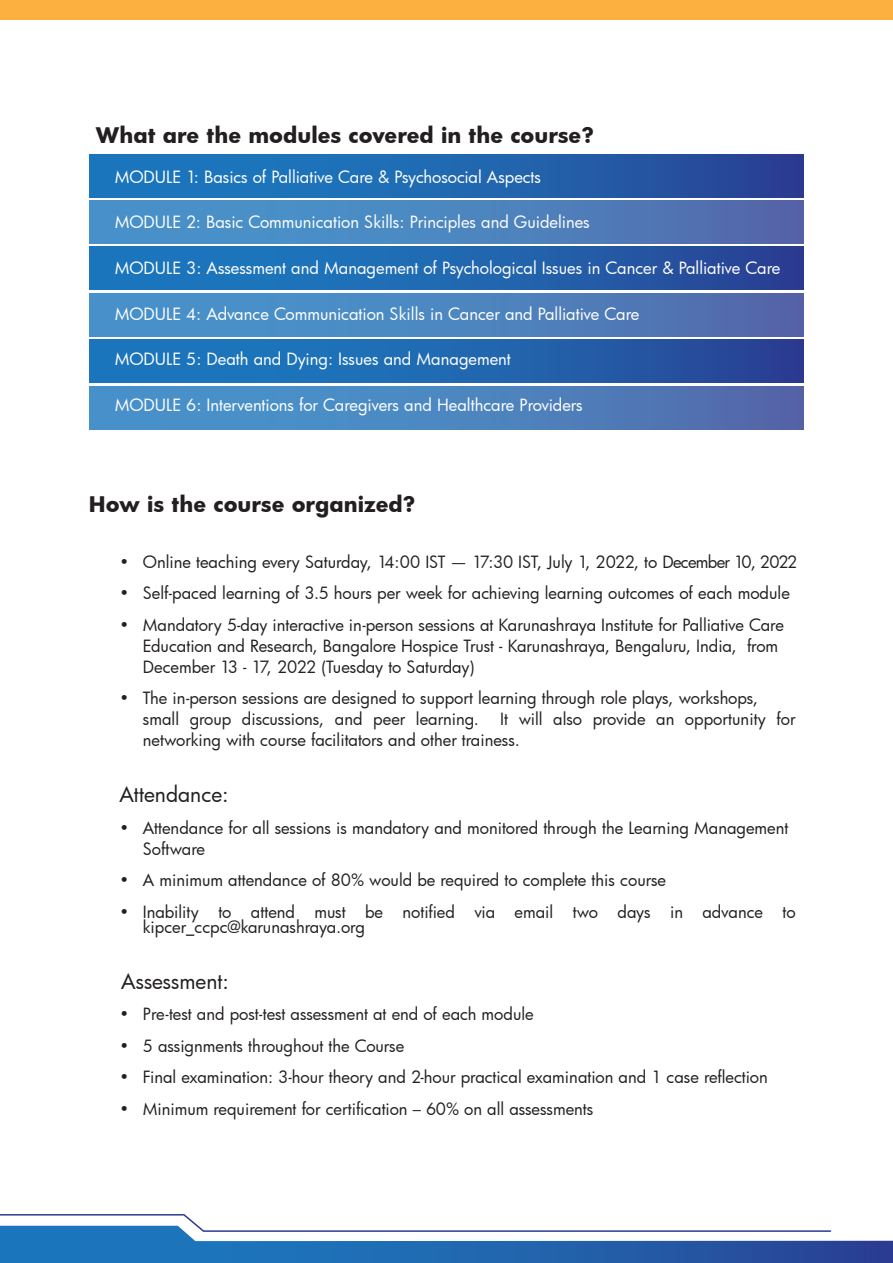
<style>
.page{position:relative;width:893px;height:1263px;background:#fff}
.page>*{position:absolute;margin:0;border:0;box-sizing:border-box;transform-origin:0 0}
.t1{font:700 21px "Futura Bk";color:#231f20}
.t2{font:21px "Futura Bk";color:#231f20}
.t3{font:16.5px/21px "Futura Bk";color:#231f20}
.t4{font:16.5px "Futura Bk";color:#fff}
</style>
<div class="page">
<svg style="left:0;top:1214px;width:893px;height:49px"></svg>
<div style="left:89px;top:154px;width:715px;height:43px;background:linear-gradient(to right,#1981c5,#294697)"></div>
<div style="left:89px;top:247px;width:715px;height:43px;background:linear-gradient(to right,#1981c5,#294697)"></div>
<div style="left:89px;top:200px;width:715px;height:43px;background:linear-gradient(to right,#479ad0,#536bab)"></div>
<div style="left:89px;top:340px;width:715px;height:43px;background:linear-gradient(to right,#1981c5,#294697)"></div>
<div style="left:89px;top:293px;width:715px;height:43px;background:linear-gradient(to right,#479ad0,#536bab)"></div>
<div style="left:89px;top:386px;width:715px;height:43px;background:linear-gradient(to right,#479ad0,#536bab)"></div>
<div style="left:0;top:0;width:893px;height:20px;background:#fbb040"></div>
<p class="t1" style="left:96px;top:120px;width:499px">What are the modules covered in the course?</p>
<p class="t4" style="left:115px;top:165px;width:428px">MODULE 1: Basics of Palliative Care &amp; Psychosocial Aspects</p>
<p class="t4" style="left:115px;top:211px;width:477px">MODULE 2: Basic Communication Skills: Principles and Guidelines</p>
<p class="t4" style="left:115px;top:257px;width:667px">MODULE 3: Assessment and Management of Psychological Issues in Cancer &amp; Palliative Care</p>
<p class="t4" style="left:115px;top:302px;width:526px">MODULE 4: Advance Communication Skills in Cancer and Palliative Care</p>
<p class="t4" style="left:115px;top:348px;width:398px">MODULE 5: Death and Dying: Issues and Management</p>
<p class="t4" style="left:115px;top:393px;width:470px">MODULE 6: Interventions for Caregivers and Healthcare Providers</p>
<p class="t1" style="left:89px;top:489px;width:328px">How is the course organized?</p>
<p class="t3" style="left:120px;top:551px;width:679px">• Online teaching every Saturday, 14:00 IST — 17:30 IST, July 1, 2022, to December 10, 2022</p>
<p class="t3" style="left:120px;top:582px;width:672px">• Self-paced learning of 3.5 hours per week for achieving learning outcomes of each module</p>
<p class="t3" style="left:143px;top:614px;width:643px;text-indent:-23px">• Mandatory 5-day interactive in-person sessions at Karunashraya Institute for Palliative Care<br>Education and Research, Bangalore Hospice Trust - Karunashraya, Bengaluru, India, from<br>December 13 - 17, 2022 (Tuesday to Saturday)</p>
<p class="t3" style="left:143px;top:687px;width:617px;text-indent:-23px">• The in-person sessions are designed to support learning through role plays, workshops, small group discussions, and peer learning.</p>
<p class="t3" style="left:143px;top:708px;width:654px;text-indent:357px">It will also provide an opportunity for networking with course facilitators and other trainess.</p>
<p class="t2" style="left:120px;top:780px;width:111px">Attendance:</p>
<p class="t3" style="left:143px;top:817px;width:647px;text-indent:-23px">• Attendance for all sessions is mandatory and monitored through the Learning Management<br>Software</p>
<p class="t3" style="left:120px;top:869px;width:548px">• A minimum attendance of 80% would be required to complete this course</p>
<p class="t3" style="left:143px;top:904px;width:654px;line-height:15px;text-indent:-23px">• Inability to attend must be notified via email two days in advance to kipcer_ccpc@karunashraya.org</p>
<p class="t2" style="left:121px;top:967px;width:109px">Assessment:</p>
<p class="t3" style="left:120px;top:1003px;width:416px">• Pre-test and post-test assessment at end of each module</p>
<p class="t3" style="left:120px;top:1035px;width:286px">• 5 assignments throughout the Course</p>
<p class="t3" style="left:120px;top:1066px;width:650px">• Final examination: 3-hour theory and 2-hour practical examination and 1 case reflection</p>
<p class="t3" style="left:120px;top:1098px;width:475px">• Minimum requirement for certification – 60% on all assessments</p>
</div>
